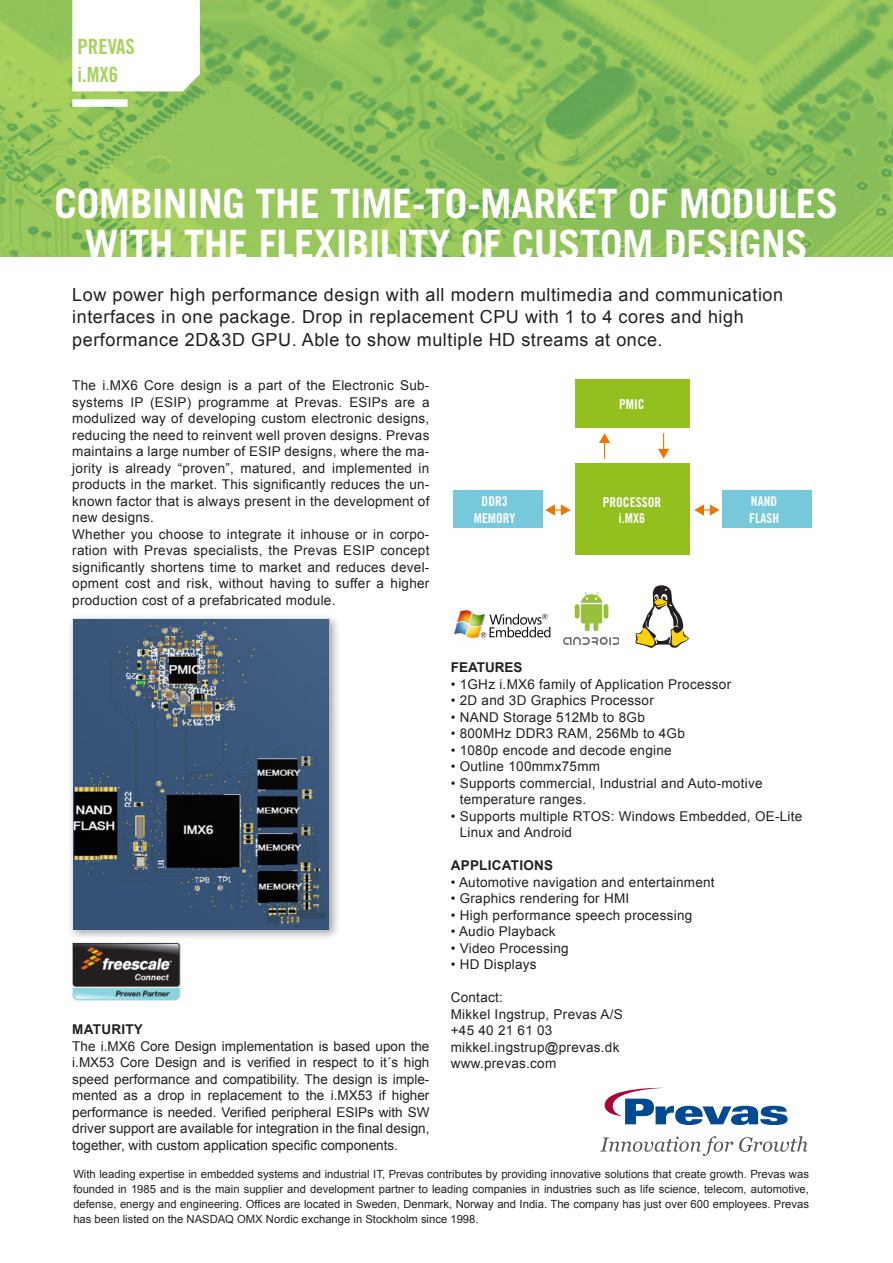
<style>
.page{position:relative;width:893px;height:1263px;background:#fff}
.page>*{position:absolute;margin:0;border:0;box-sizing:border-box;transform-origin:0 0}
.Brödtext{font:700 40.5px/40.5px "Trade Gothic LT Std";letter-spacing:-.01em;color:#fff;text-align:center}
.t1{font:21px "Trade Gothic LT Std Bd Cn 20";color:#a8d15d}
.Ingress{font:18px/22.5px "Arial";letter-spacing:.03em;color:#231f20}
.Brödtext-2{font:13.5px/16.5px "Arial";letter-spacing:.02em;color:#231f20;text-align:justify}
.t2{font:13.5px/16.2px "Trade Gothic Bold Cond Twenty";color:#fff;text-align:center}
.Brödtext-3{font:700 13.5px "Arial";letter-spacing:.02em;color:#231f20}
.Brödtext_rubrik{font:700 13.5px "Arial";color:#231f20}
.Test_sidfot{font:11.25px/15px "Arial";color:#231f20;text-align:justify}
</style>
<div class="page">
<img style="left:0;top:0;width:893px;height:257px">
<svg style="left:600px;top:1136px;width:133px;height:20px"></svg>
<svg style="left:739px;top:1136px;width:68px;height:16px"></svg>
<svg style="left:604px;top:1088px;width:184px;height:37px"></svg>
<div style="left:67px;top:613px;width:273px;height:328px;background:#231f20;opacity:.4"></div>
<img style="left:72px;top:618px;width:257px;height:311px">
<div style="left:453px;top:490px;width:89px;height:38px;background:#76c8da"></div>
<div style="left:722px;top:490px;width:89px;height:38px;background:#76c8da"></div>
<div style="left:575px;top:379px;width:115px;height:48px;background:#93c01f"></div>
<div style="left:575px;top:463px;width:115px;height:91px;background:#93c01f"></div>
<svg style="left:658px;top:433px;width:11px;height:26px"></svg>
<svg style="left:694px;top:504px;width:26px;height:12px"></svg>
<svg style="left:545px;top:504px;width:26px;height:12px"></svg>
<svg style="left:599px;top:433px;width:11px;height:26px"></svg>
<svg style="left:635px;top:585px;width:54px;height:63px"></svg>
<img style="left:563px;top:592px;width:55px;height:53px">
<img style="left:67px;top:938px;width:120px;height:63px">
<img style="left:454px;top:610px;width:97px;height:29px">
<div style="left:72px;top:99px;width:56px;height:8px;background:#fff"></div>
<svg style="left:72px;top:0;width:128px;height:91px"></svg>
<p class="t1" style="left:77px;top:34px;width:59px">PREVAS</p>
<p class="t1" style="left:77px;top:61px;width:42px">i.MX6</p>
<p class="Brödtext" style="left:55px;top:183px;width:785px">COMBINING THE TIME-TO-MARKET OF MODULES<br>WITH THE FLEXIBILITY OF CUSTOM DESIGNS</p>
<p class="Ingress" style="left:72px;top:283px;width:712px">Low power high performance design with all modern multimedia and communication interfaces in one package. Drop in replacement CPU with 1 to 4 cores and high performance 2D&amp;3D GPU. Able to show multiple HD streams at once.</p>
<p class="Brödtext-2" style="left:72px;top:378px;width:359px">The i.MX6 Core design is a part of the Electronic Sub&shy;systems IP (ESIP) programme at Prevas. ESIPs are a modulized way of developing custom electronic designs, reducing the need to reinvent well proven designs. Prevas maintains a large number of ESIP designs, where the ma&shy;jority is already “proven”, matured, and implemented in products in the market. This significantly reduces the un&shy;known factor that is always present in the development of new designs.</p>
<p class="Brödtext-2" style="left:72px;top:526px;width:359px">Whether you choose to integrate it inhouse or in corpo&shy;ration with Prevas specialists, the Prevas ESIP concept significantly shortens time to market and reduces devel&shy;opment cost and risk, without having to suffer a higher production cost of a prefabricated module.</p>
<p class="t2" style="left:619px;top:396px;width:27px">PMIC</p>
<p class="t2" style="left:474px;top:493px;width:43px">DDR3<br>MEMORY</p>
<p class="t2" style="left:749px;top:493px;width:31px;text-align:left">NAND<br>FLASH</p>
<p class="t2" style="left:603px;top:494px;width:60px">PROCESSOR i.MX6</p>
<p class="Brödtext-3" style="left:72px;top:1020px;width:72px">MATURITY</p>
<p class="Brödtext-2" style="left:72px;top:1038px;width:359px">The i.MX6 Core Design implementation is based upon the i.MX53 Core Design and is verified in respect to it´s high speed performance and compatibility. The design is imple&shy;mented as a drop in replacement to the i.MX53 if higher performance is needed. Verified peripheral ESIPs with SW driver support are available for integration in the final design, together, with custom application specific components.</p>
<p class="Brödtext_rubrik" style="left:451px;top:658px;width:73px">FEATURES</p>
<p class="Brödtext-2" style="left:451px;top:676px;width:282px">• 1GHz i.MX6 family of Application Processor</p>
<p class="Brödtext-2" style="left:451px;top:692px;width:205px">• 2D and 3D Graphics Processor</p>
<p class="Brödtext-2" style="left:451px;top:709px;width:196px">• NAND Storage 512Mb to 8Gb</p>
<p class="Brödtext-2" style="left:451px;top:725px;width:236px">• 800MHz DDR3 RAM, 256Mb to 4Gb</p>
<p class="Brödtext-2" style="left:451px;top:742px;width:222px">• 1080p encode and decode engine</p>
<p class="Brödtext-2" style="left:451px;top:758px;width:151px">• Outline 100mmx75mm</p>
<p class="Brödtext-2" style="left:460px;top:775px;width:304px;text-indent:-9px">• Supports commercial, Industrial and Auto-motive temperature ranges.</p>
<p class="Brödtext-2" style="left:460px;top:808px;width:344px;text-indent:-9px">• Supports multiple RTOS: Windows Embedded, OE-Lite<br>Linux and Android</p>
<p class="Brödtext-3" style="left:451px;top:856px;width:104px">APPLICATIONS</p>
<p class="Brödtext-2" style="left:451px;top:874px;width:265px">• Automotive navigation and entertainment</p>
<p class="Brödtext-2" style="left:451px;top:890px;width:180px">• Graphics rendering for HMI</p>
<p class="Brödtext-2" style="left:451px;top:907px;width:243px">• High performance speech processing</p>
<p class="Brödtext-2" style="left:451px;top:923px;width:106px">• Audio Playback</p>
<p class="Brödtext-2" style="left:451px;top:940px;width:119px">• Video Processing</p>
<p class="Brödtext-2" style="left:451px;top:956px;width:87px">• HD Displays</p>
<p class="Brödtext-2" style="left:451px;top:989px;width:54px">Contact:</p>
<p class="Brödtext-2" style="left:451px;top:1006px;width:174px">Mikkel Ingstrup, Prevas A/S</p>
<p class="Brödtext-2" style="left:451px;top:1022px;width:103px">+45 40 21 61 03</p>
<p class="Brödtext-2" style="left:451px;top:1039px;width:170px">mikkel.ingstrup@prevas.dk</p>
<p class="Brödtext-2" style="left:451px;top:1055px;width:107px">www.prevas.com</p>
<p class="Test_sidfot" style="left:73px;top:1167px;width:737px">With leading expertise in embedded systems and industrial IT, Prevas contributes by providing innovative solutions that create growth. Prevas was founded in 1985 and is the main supplier and development partner to leading companies in industries such as life science, telecom, automotive, defense, energy and engineering. Offices are located in Sweden, Denmark, Norway and India. The company has just over 600 employees. Prevas has been listed on the NASDAQ OMX Nordic exchange in Stockholm since 1998.</p>
</div>
